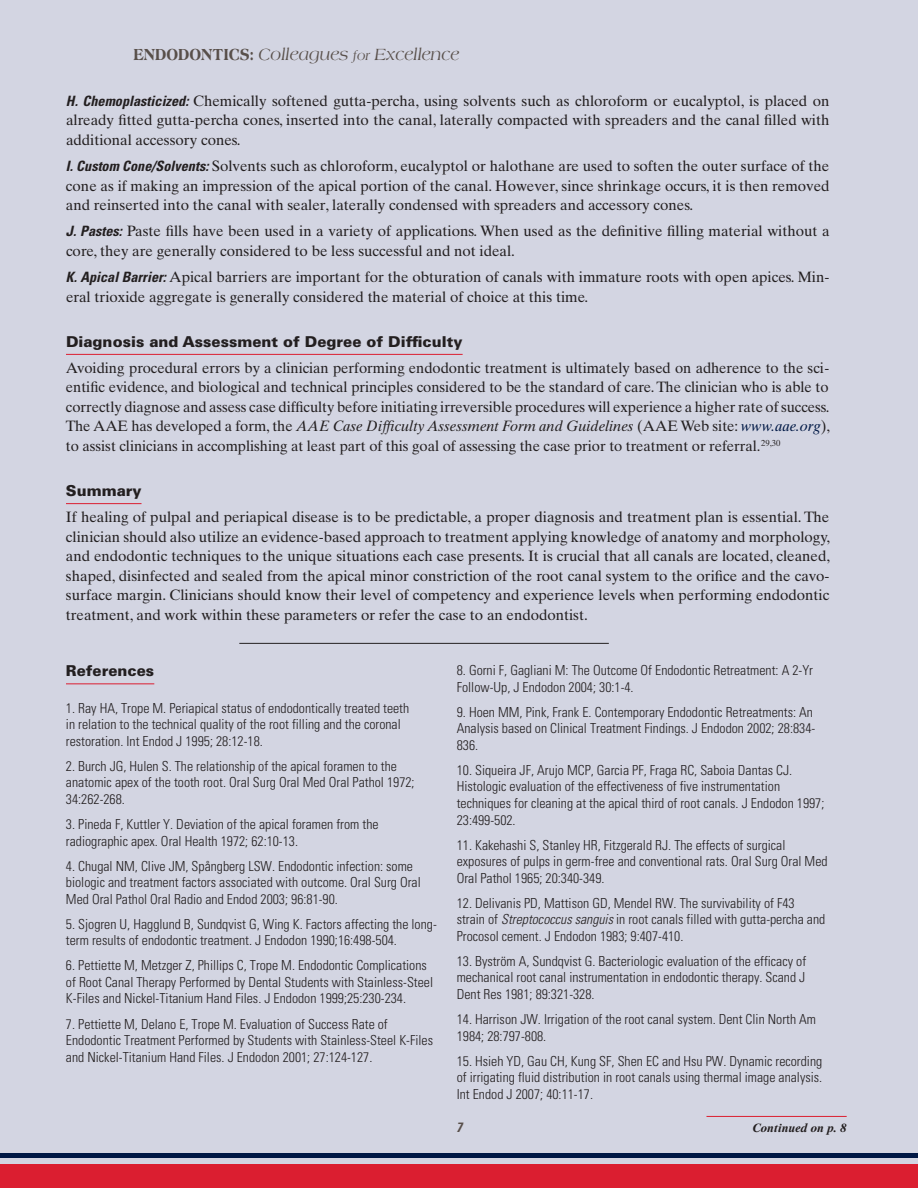
<style>
.page{position:relative;width:918px;height:1188px;background:#d3d5e2}
.page>*{position:absolute;margin:0;border:0;box-sizing:border-box;transform-origin:0 0}
.t1{font:italic 17.4px "Americana Std";color:#584f4a;scale:.94 1}
.t2{font:15px/19.5px "Times Ten LT Std";color:#231f20;text-align:justify}
.t3{font:900 15px "Univers LT Std";color:#231f20}
.t4{font:300 condensed 13.8px/16.5px "Univers LT Std";color:#231f20}
.t5{font:italic 700 condensed 13.5px "Univers LT Std";color:#584f4a}
.t6{font:italic 700 12px "Times Ten LT Std";color:#231f20}
.s1{font-weight:800;font-style:normal;font-size:17.25px}
.s2{font-size:13.5px}
.s3{font-family:"Univers LT Std";font-weight:700;font-style:italic;font-stretch:condensed;font-size:14.25px}
.s4{font-style:italic}
.s5{font-style:italic;color:#001845}
</style>
<div class="page">
<div style="left:0;top:1153px;width:918px;height:5px;background:#001845"></div>
<hr style="left:239px;top:643px;width:370px;height:1px;background:#231f20">
<hr style="left:66px;top:683px;width:88px;height:1px;background:#db1e30">
<hr style="left:706px;top:1116px;width:141px;height:1px;background:#db1e30">
<hr style="left:66px;top:354px;width:397px;height:1px;background:#db1e30">
<hr style="left:66px;top:503px;width:76px;height:1px;background:#db1e30">
<div style="left:0;top:1165px;width:918px;height:23px;background:#db1e30"></div>
<p class="t1" style="left:133px;top:44px;width:348px"><span class="s1">ENDODONTICS:</span> Colleagues <span class="s2">for</span> Excellence</p>
<p class="t2" style="left:66px;top:91px;width:765px"><span class="s3">H. Chemoplasticized:</span> Chemically softened gutta-percha, using solvents such as chloroform or eucalyptol, is placed on already fitted gutta-percha cones, inserted into the canal, laterally compacted with spreaders and the canal filled with additional accessory cones.</p>
<p class="t2" style="left:66px;top:156px;width:765px"><span class="s3">I. Custom Cone/Solvents:</span> Solvents such as chloroform, eucalyptol or halothane are used to soften the outer surface of the cone as if making an impression of the apical portion of the canal. However, since shrinkage occurs, it is then removed and reinserted into the canal with sealer, laterally condensed with spreaders and accessory cones.</p>
<p class="t2" style="left:66px;top:221px;width:765px"><span class="s3">J. Pastes:</span> Paste fills have been used in a variety of applications. When used as the definitive filling material without a core, they are generally considered to be less successful and not ideal.</p>
<p class="t2" style="left:66px;top:267px;width:765px"><span class="s3">K. Apical Barrier:</span> Apical barriers are important for the obturation of canals with immature roots with open apices. Min&shy;eral trioxide aggregate is generally considered the material of choice at this time.</p>
<p class="t3" style="left:66px;top:332px;width:398px">Diagnosis and Assessment of Degree of Difficulty</p>
<p class="t2" style="left:66px;top:358px;width:766px">Avoiding procedural errors by a clinician performing endodontic treatment is ultimately based on adherence to the sci&shy;entific evidence, and biological and technical principles considered to be the standard of care. The clinician who is able to correctly diagnose and assess case difficulty before initiating irreversible procedures will experience a higher rate of success.<br>The AAE has developed a form, the <span class="s4">AAE Case Difficulty Assessment Form and Guidelines</span> (AAE Web site: <span class="s5">www.aae.org</span>), to assist clinicians in accomplishing at least part of this goal of assessing the case prior to treatment or referral.<sup>29,30</sup></p>
<p class="t3" style="left:66px;top:481px;width:77px">Summary</p>
<p class="t2" style="left:66px;top:507px;width:766px">If healing of pulpal and periapical disease is to be predictable, a proper diagnosis and treatment plan is essential. The clinician should also utilize an evidence-based approach to treatment applying knowledge of anatomy and morphology, and endodontic techniques to the unique situations each case presents. It is crucial that all canals are located, cleaned, shaped, disinfected and sealed from the apical minor constriction of the root canal system to the orifice and the cavo&shy;surface margin. Clinicians should know their level of competency and experience levels when performing endodontic treatment, and work within these parameters or refer the case to an endodontist.</p>
<p class="t3" style="left:66px;top:661px;width:90px">References</p>
<p class="t4" style="left:66px;top:700px;width:345px">1. Ray HA, Trope M. Periapical status of endodontically treated teeth in relation to the technical quality of the root filling and the coronal restoration. Int Endod J 1995; 28:12-18.</p>
<p class="t4" style="left:66px;top:758px;width:350px">2. Burch JG, Hulen S. The relationship of the apical foramen to the anatomic apex of the tooth root. Oral Surg Oral Med Oral Pathol 1972;<br>34:262-268.</p>
<p class="t4" style="left:66px;top:816px;width:314px">3. Pineda F, Kuttler Y. Deviation of the apical foramen from the radiographic apex. Oral Health 1972; 62:10-13.</p>
<p class="t4" style="left:66px;top:858px;width:356px">4. Chugal NM, Clive JM, Spångberg LSW. Endodontic infection: some biologic and treatment factors associated with outcome. Oral Surg Oral<br>Med Oral Pathol Oral Radio and Endod 2003; 96:81-90.</p>
<p class="t4" style="left:66px;top:916px;width:372px">5. Sjogren U, Hagglund B, Sundqvist G, Wing K. Factors affecting the long&shy;term results of endodontic treatment. J Endodon 1990;16:498-504.</p>
<p class="t4" style="left:66px;top:957px;width:369px">6. Pettiette M, Metzger Z, Phillips C, Trope M. Endodontic Complications of Root Canal Therapy Performed by Dental Students with Stainless-Steel<br>K-Files and Nickel-Titanium Hand Files. J Endodon 1999;25:230-234.</p>
<p class="t4" style="left:66px;top:1016px;width:369px">7. Pettiette M, Delano E, Trope M. Evaluation of Success Rate of<br>Endodontic Treatment Performed by Students with Stainless-Steel K-Files and Nickel-Titanium Hand Files. J Endodon 2001; 27:124-127.</p>
<p class="t4" style="left:457px;top:662px;width:358px">8. Gorni F, Gagliani M: The Outcome Of Endodontic Retreatment: A 2-Yr<br>Follow-Up, J Endodon 2004; 30:1-4.</p>
<p class="t4" style="left:457px;top:704px;width:360px">9. Hoen MM, Pink, Frank E. Contemporary Endodontic Retreatments: An<br>Analysis based on Clinical Treatment Findings. J Endodon 2002; 28:834-<br>836.</p>
<p class="t4" style="left:457px;top:762px;width:369px">10. Siqueira JF, Arujo MCP, Garcia PF, Fraga RC, Saboia Dantas CJ.<br>Histologic evaluation of the effectiveness of five instrumentation techniques for cleaning at the apical third of root canals. J Endodon 1997; 23:499-502.</p>
<p class="t4" style="left:457px;top:837px;width:372px">11. Kakehashi S, Stanley HR, Fitzgerald RJ. The effects of surgical exposures of pulps in germ-free and conventional rats. Oral Surg Oral Med<br>Oral Pathol 1965; 20:340-349.</p>
<p class="t4" style="left:457px;top:895px;width:370px">12. Delivanis PD, Mattison GD, Mendel RW. The survivability of F43 strain of <span class="s4">Streptococcus sanguis</span> in root canals filled with gutta-percha and<br>Procosol cement. J Endodon 1983; 9:407-410.</p>
<p class="t4" style="left:457px;top:953px;width:351px;text-align:justify">13. Byström A, Sundqvist G. Bacteriologic evaluation of the efficacy of mechanical root canal instrumentation in endodontic therapy. Scand J Dent Res 1981; 89:321-328.</p>
<p class="t4" style="left:457px;top:1011px;width:361px">14. Harrison JW. Irrigation of the root canal system. Dent Clin North Am<br>1984; 28:797-808.</p>
<p class="t4" style="left:457px;top:1053px;width:367px;text-align:justify">15. Hsieh YD, Gau CH, Kung SF, Shen EC and Hsu PW. Dynamic recording of irrigating fluid distribution in root canals using thermal image analysis.<br>Int Endod J 2007; 40:11-17.</p>
<p class="t6" style="left:752px;top:1120px;width:96px">Continued on p. 8</p>
<p class="t5" style="left:456px;top:1119px;width:7px">7</p>
</div>
